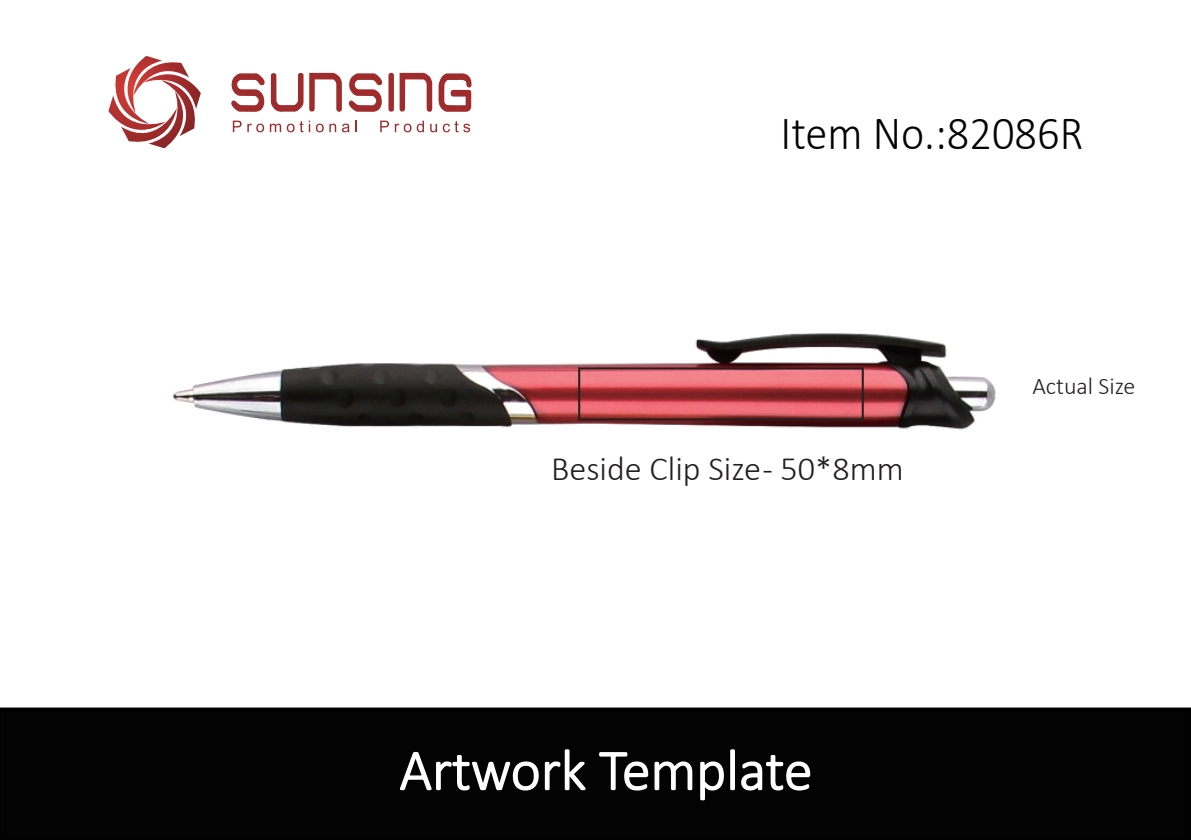
<style>
.page{position:relative;width:1191px;height:840px;background:#fff}
.page>*{position:absolute;margin:0;border:0;box-sizing:border-box;transform-origin:0 0}
.t1{font:300 57.8px "Calibri";color:#fff}
.t2{font:300 48px "Calibri";color:#030303;scale:.93 1}
.t3{font:300 34.2px "Calibri";color:#231f20}
.t4{font:300 24px "Calibri";color:#231f20}
</style>
<div class="page">
<img style="left:173px;top:333px;width:823px;height:97px">
<svg style="left:231px;top:73px;width:34px;height:39px"></svg>
<svg style="left:271px;top:73px;width:32px;height:39px"></svg>
<svg style="left:309px;top:73px;width:33px;height:39px"></svg>
<svg style="left:348px;top:73px;width:34px;height:39px"></svg>
<div style="left:388px;top:73px;width:6px;height:39px;background:#9f2b2d;border-radius:2px"></div>
<svg style="left:399px;top:73px;width:33px;height:39px"></svg>
<svg style="left:438px;top:73px;width:33px;height:39px"></svg>
<svg style="left:233px;top:121px;width:31px;height:11px"></svg>
<svg style="left:270px;top:123px;width:11px;height:9px"></svg>
<svg style="left:287px;top:121px;width:16px;height:11px"></svg>
<svg style="left:316px;top:123px;width:20px;height:9px"></svg>
<svg style="left:342px;top:121px;width:15px;height:11px"></svg>
<svg style="left:380px;top:121px;width:9px;height:11px"></svg>
<svg style="left:395px;top:123px;width:16px;height:9px"></svg>
<svg style="left:417px;top:121px;width:7px;height:11px"></svg>
<svg style="left:430px;top:124px;width:7px;height:8px"></svg>
<svg style="left:443px;top:121px;width:27px;height:11px"></svg>
<svg style="left:108px;top:56px;width:93px;height:93px"></svg>
<div style="left:0;top:711px;width:1191px;height:128px;background:#030303"></div>
<svg style="left:0;top:707px;width:1191px;height:4px;fill:#000"></svg>
<svg style="left:399px;top:745px;width:188px;height:51px"></svg>
<svg style="left:598px;top:750px;width:95px;height:40px"></svg>
<svg style="left:699px;top:747px;width:112px;height:54px"></svg>
<div style="left:578px;top:367px;width:285px;height:53px;border:2px solid #231f20"></div>
<h2 class="t2" style="left:780px;top:104px;width:327px">Item No.:82086R</h2>
<p class="t3" style="left:551px;top:447px;width:354px">Beside Clip Size - 50*8mm</p>
<h1 class="t1" style="left:399px;top:733px;width:414px">Artwork Template</h1>
<p class="t4" style="left:1032px;top:371px;width:104px">Actual Size</p>
</div>
